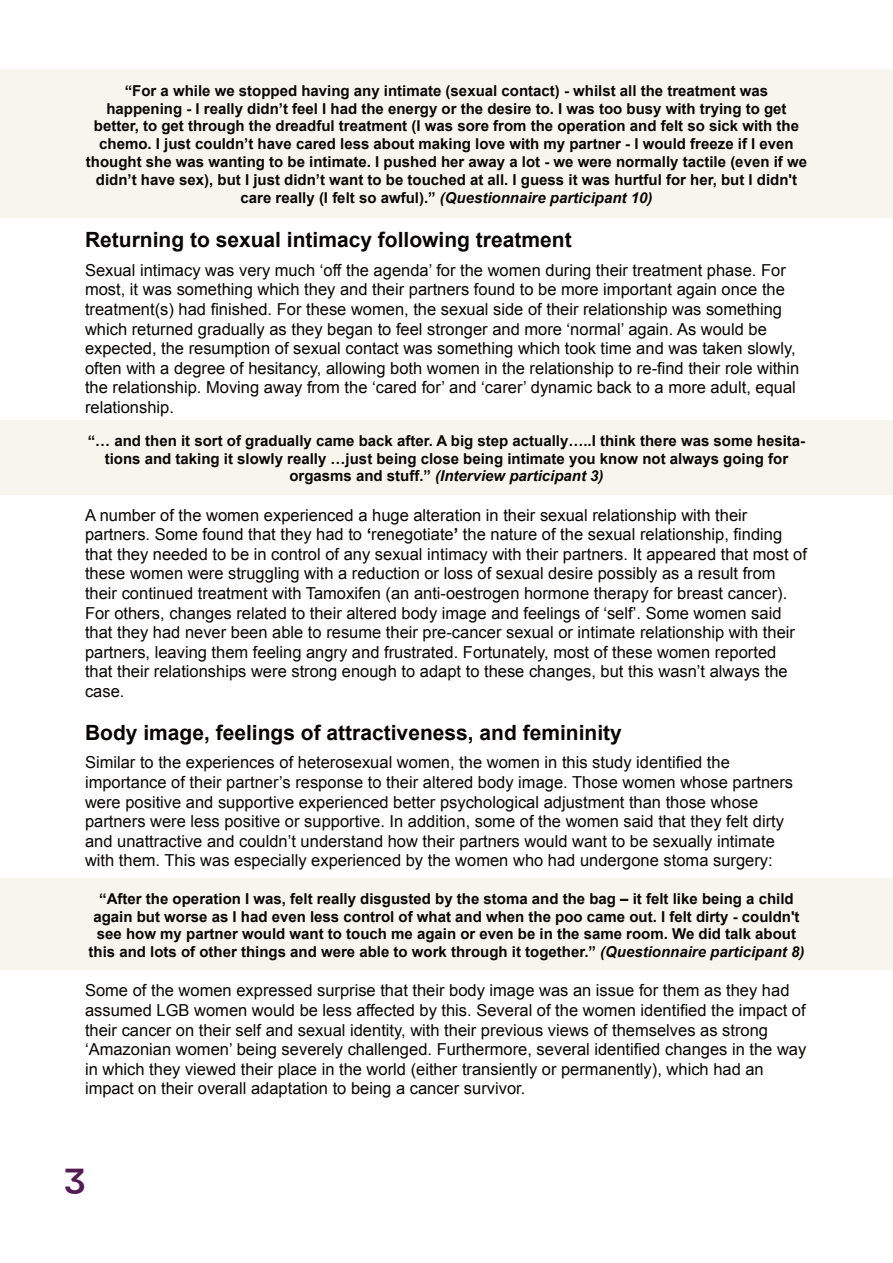
<style>
.page{position:relative;width:893px;height:1263px;background:#fff}
.page>*{position:absolute;margin:0;border:0;box-sizing:border-box;transform-origin:0 0}
.t1{font:500 36px "Neometric Alt";color:#531c55}
.t2{font:700 21px "Arial";color:#080704}
.t3{font:16.5px/19.6px "Arial";color:#080704}
.t4{font:700 15px/17.9px "Arial";color:#080704;text-align:center}
.s1{font-style:italic}
.s2{font-weight:700}
</style>
<div class="page">
<hr style="left:892px;top:356px;width:1px;height:107px;background:#faf6ee">
<div style="left:0;top:69px;width:893px;height:148px;background:#f8f5ee"></div>
<div style="left:0;top:421px;width:893px;height:74px;background:#f8f5ee"></div>
<div style="left:0;top:879px;width:893px;height:91px;background:#f8f5ee"></div>
<p class="t4" style="left:86px;top:83px;width:722px">“For a while we stopped having any intimate (sexual contact) - whilst all the treatment was happening - I really didn’t feel I had the energy or the desire to. I was too busy with trying to get better, to get through the dreadful treatment (I was sore from the operation and felt so sick with the chemo. I just couldn’t have cared less about making love with my partner - I would freeze if I even thought she was wanting to be intimate. I pushed her away a lot - we were normally tactile (even if we didn’t have sex), but I just didn’t want to be touched at all. I guess it was hurtful for her, but I didn't care really (I felt so awful).” <span class="s1">(Questionnaire participant 10)</span></p>
<p class="t2" style="left:85px;top:232px;width:488px">Returning to sexual intimacy following treatment</p>
<p class="t3" style="left:85px;top:262px;width:716px">Sexual intimacy was very much ‘off the agenda’ for the women during their treatment phase. For most, it was something which they and their partners found to be more important again once the treatment(s) had finished. For these women, the sexual side of their relationship was something which returned gradually as they began to feel stronger and more ‘normal’ again. As would be expected, the resumption of sexual contact was something which took time and was taken slowly, often with a degree of hesitancy, allowing both women in the relationship to re-find their role within the relationship. Moving away from the ‘cared for’ and ‘carer’ dynamic back to a more adult, equal relationship.</p>
<p class="t4" style="left:88px;top:433px;width:719px">“… and then it sort of gradually came back after. A big step actually…..I think there was some hesita&shy;tions and taking it slowly really …just being close being intimate you know not always going for orgasms and stuff.” <span class="s1">(Interview participant 3)</span></p>
<p class="t3" style="left:85px;top:507px;width:723px">A number of the women experienced a huge alteration in their sexual relationship with their partners. Some found that they had to <span class="s2">‘</span>renegotiate<span class="s2">’</span> the nature of the sexual relationship, finding that they needed to be in control of any sexual intimacy with their partners. It appeared that most of these women were struggling with a reduction or loss of sexual desire possibly as a result from their continued treatment with Tamoxifen (an anti-oestrogen hormone therapy for breast cancer).<br>For others, changes related to their altered body image and feelings of ‘self’. Some women said that they had never been able to resume their pre-cancer sexual or intimate relationship with their partners, leaving them feeling angry and frustrated. Fortunately, most of these women reported that their relationships were strong enough to adapt to these changes, but this wasn’t always the case.</p>
<p class="t2" style="left:85px;top:724px;width:538px">Body image, feelings of attractiveness, and femininity</p>
<p class="t3" style="left:85px;top:754px;width:710px">Similar to the experiences of heterosexual women, the women in this study identified the importance of their partner’s response to their altered body image. Those women whose partners were positive and supportive experienced better psychological adjustment than those whose partners were less positive or supportive. In addition, some of the women said that they felt dirty and unattractive and couldn’t understand how their partners would want to be sexually intimate with them. This was especially experienced by the women who had undergone stoma surgery:</p>
<p class="t4" style="left:89px;top:891px;width:717px">“After the operation I was, felt really disgusted by the stoma and the bag – it felt like being a child again but worse as I had even less control of what and when the poo came out. I felt dirty - couldn't see how my partner would want to touch me again or even be in the same room. We did talk about this and lots of other things and were able to work through it together.” <span class="s1">(Questionnaire participant 8)</span></p>
<p class="t3" style="left:85px;top:982px;width:723px">Some of the women expressed surprise that their body image was an issue for them as they had assumed LGB women would be less affected by this. Several of the women identified the impact of their cancer on their self and sexual identity, with their previous views of themselves as strong ‘Amazonian women’ being severely challenged. Furthermore, several identified changes in the way in which they viewed their place in the world (either transiently or permanently), which had an impact on their overall adaptation to being a cancer survivor.</p>
<h1 class="t1" style="left:64px;top:1165px;width:24px">3</h1>
</div>
